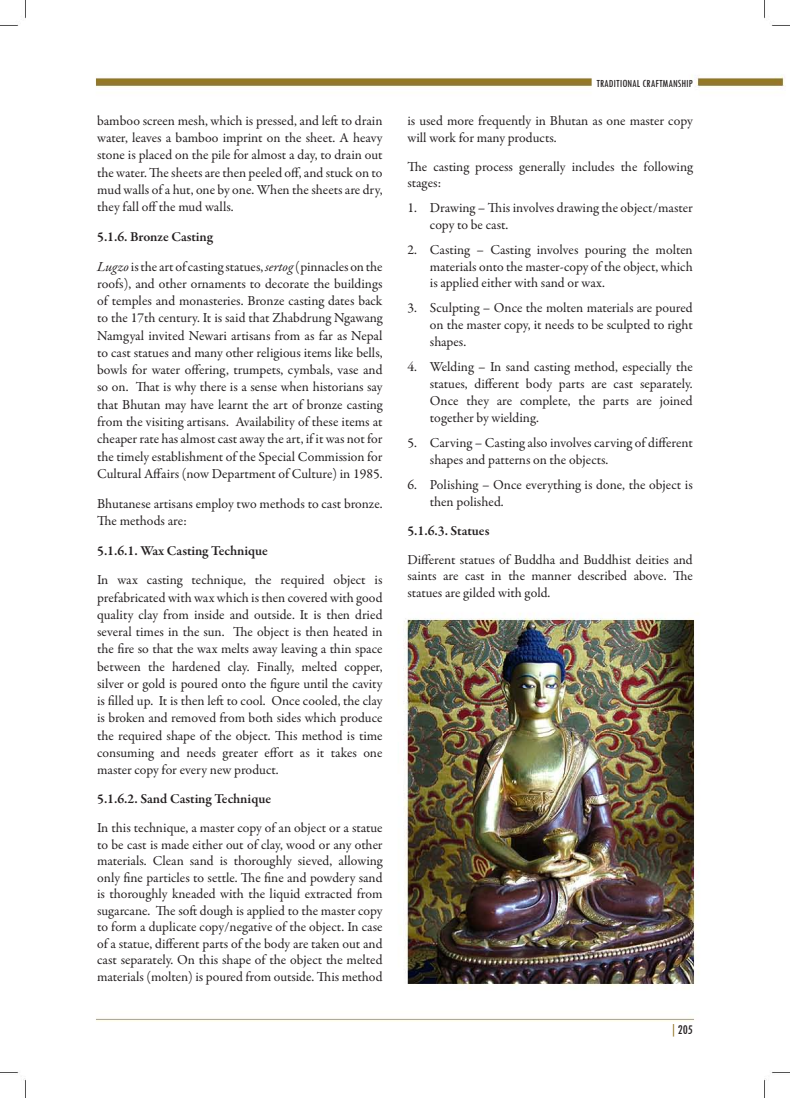
<style>
.page{position:relative;width:790px;height:1098px;background:#fff}
.page>*{position:absolute;margin:0;border:0;box-sizing:border-box;transform-origin:0 0}
.t1{font:13.75px/17.2px "Garamond Premr Pro";color:#231f20;text-align:justify}
.t2{font:600 13.75px "Garamond Premr Pro";letter-spacing:-.005em;color:#231f20}
.t3{font:condensed 13.75px "Tw Cen";color:#231f20}
.t4{font:condensed 11.25px "Tw Cen";color:#231f20}
.s1{font-weight:600}
.s2{font-style:italic}
.s3{font-family:"Sambhota Ededris";font-stretch:normal;font-size:12.5px;color:#937728}
</style>
<div class="page">
<img style="left:0;top:0;width:790px;height:1098px">
<img style="left:406px;top:618px;width:287px;height:365px">
<p class="t1" style="left:97px;top:112px;width:287px">bamboo screen mesh, which is pressed, and left to drain water, leaves a bamboo imprint on the sheet. A heavy stone is placed on the pile for almost a day, to drain out the water. The sheets are then peeled off, and stuck on to mud walls of a hut, one by one. When the sheets are dry, they fall off the mud walls.</p>
<p class="t1" style="left:97px;top:222px;width:287px;line-height:29.8px"><span class="s1">5.1.6. Bronze Casting<br></span><span class="s2">Lugzo</span> is the art of casting statues, <span class="s2">sertog</span> (pinnacles on the</p>
<p class="t1" style="left:97px;top:275px;width:287px">roofs), and other ornaments to decorate the buildings of temples and monasteries. Bronze casting dates back to the 17th century. It is said that Zhabdrung Ngawang Namgyal invited Newari artisans from as far as Nepal to cast statues and many other religious items like bells, bowls for water offering, trumpets, cymbals, vase and so on. That is why there is a sense when historians say that Bhutan may have learnt the art of bronze casting from the visiting artisans. Availability of these items at cheaper rate has almost cast away the art, if it was not for the timely establishment of the Special Commission for Cultural Affairs (now Department of Culture) in 1985.</p>
<p class="t1" style="left:97px;top:495px;width:287px">Bhutanese artisans employ two methods to cast bronze.<br>The methods are:</p>
<p class="t2" style="left:97px;top:542px;width:172px">5.1.6.1. Wax Casting Technique</p>
<p class="t1" style="left:97px;top:572px;width:287px">In wax casting technique, the required object is prefabricated with wax which is then covered with good quality clay from inside and outside. It is then dried several times in the sun. The object is then heated in the fire so that the wax melts away leaving a thin space between the hardened clay. Finally, melted copper, silver or gold is poured onto the figure until the cavity is filled up. It is then left to cool. Once cooled, the clay is broken and removed from both sides which produce the required shape of the object. This method is time consuming and needs greater effort as it takes one master copy for every new product.</p>
<p class="t2" style="left:97px;top:790px;width:175px">5.1.6.2. Sand Casting Technique</p>
<p class="t1" style="left:97px;top:820px;width:287px;line-height:16.5px">In this technique, a master copy of an object or a statue to be cast is made either out of clay, wood or any other materials. Clean sand is thoroughly sieved, allowing only fine particles to settle. The fine and powdery sand is thoroughly kneaded with the liquid extracted from sugarcane. The soft dough is applied to the master copy to form a duplicate copy/negative of the object. In case of a statue, different parts of the body are taken out and cast separately. On this shape of the object the melted materials (molten) is poured from outside. This method</p>
<p class="t4" style="left:596px;top:76px;width:98px">TRADITIONAL CRAFTMANSHIP</p>
<p class="t1" style="left:407px;top:113px;width:287px;line-height:16.5px">is used more frequently in Bhutan as one master copy will work for many products.</p>
<p class="t1" style="left:407px;top:158px;width:287px;line-height:16.5px">The casting process generally includes the following stages:</p>
<p class="t1" style="left:430px;top:199px;width:264px;line-height:16.9px;text-indent:-22px">1. Drawing – This involves drawing the object/master copy to be cast.</p>
<p class="t1" style="left:430px;top:241px;width:264px;line-height:16.9px;text-indent:-22px">2. Casting – Casting involves pouring the molten materials onto the master-copy of the object, which is applied either with sand or wax.</p>
<p class="t1" style="left:430px;top:300px;width:264px;line-height:16.9px;text-indent:-22px">3. Sculpting – Once the molten materials are poured on the master copy, it needs to be sculpted to right shapes.</p>
<p class="t1" style="left:430px;top:359px;width:264px;line-height:16.9px;text-indent:-22px">4. Welding – In sand casting method, especially the statues, different body parts are cast separately.<br>Once they are complete, the parts are joined together by wielding.</p>
<p class="t1" style="left:430px;top:434px;width:264px;line-height:16.9px;text-indent:-22px">5. Carving – Casting also involves carving of different shapes and patterns on the objects.</p>
<p class="t1" style="left:430px;top:476px;width:264px;line-height:16.9px;text-indent:-22px">6. Polishing – Once everything is done, the object is then polished.</p>
<p class="t2" style="left:407px;top:522px;width:83px">5.1.6.3. Statues</p>
<p class="t1" style="left:407px;top:551px;width:287px;line-height:16.5px">Different statues of Buddha and Buddhist deities and saints are cast in the manner described above. The statues are gilded with gold.</p>
<p class="t3" style="left:672px;top:1021px;width:22px"><span class="s3">|</span> 205</p>
</div>
